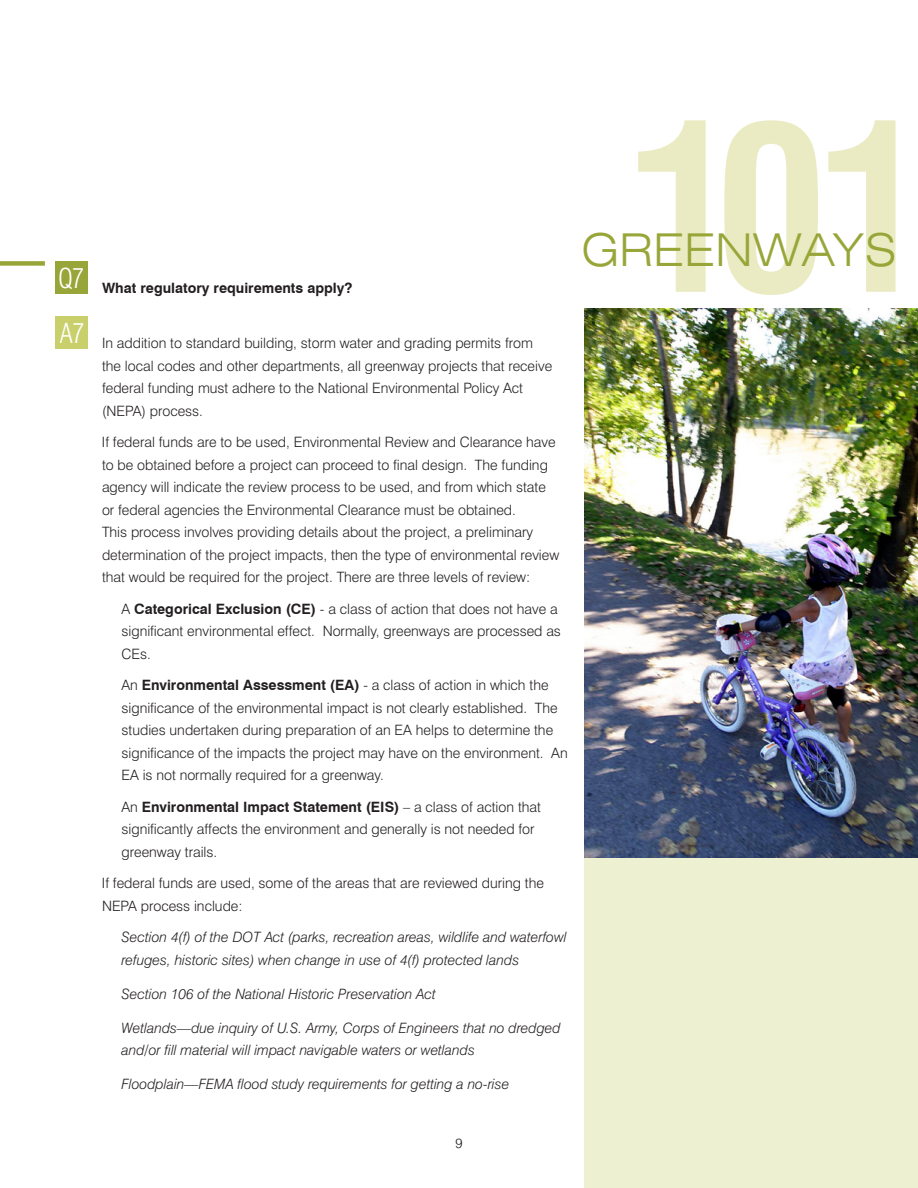
<style>
.page{position:relative;width:918px;height:1188px;background:#fff}
.page>*{position:absolute;margin:0;border:0;box-sizing:border-box;transform-origin:0 0}
.t1{font:300 expanded 45.15px "Swiss 721 BT";color:#98a639}
.t2{font:300 condensed 27px "Swiss 721 BT";color:#fff}
.t3{font:300 14.25px/22.5px "Swiss 721 BT";color:#231f20}
.t4{font:italic 300 14.25px/22.5px "Swiss 721 BT";color:#231f20}
.t5{font:700 14.25px "Swiss 721 BT";color:#231f20}
.t6{font:300 13.5px "Swiss 721 BT";color:#231f20}
.s1{font-weight:700}
</style>
<div class="page">
<svg style="left:55px;top:120px;width:862px;height:229px"></svg>
<div style="left:0;top:261px;width:45px;height:5px;background:#98a639"></div>
<div style="left:55px;top:316px;width:32px;height:32px;background:#c9cf6a"></div>
<div style="left:55px;top:261px;width:32px;height:32px;background:#98a639"></div>
<div style="left:584px;top:309px;width:334px;height:879px;background:#eef0d2"></div>
<img style="left:585px;top:309px;width:333px;height:549px">
<p class="t2" style="left:58px;top:262px;width:28px">Q7</p>
<p class="t2" style="left:60px;top:317px;width:27px">A7</p>
<p class="t5" style="left:102px;top:279px;width:252px">What regulatory requirements apply?</p>
<p class="t3" style="left:102px;top:332px;width:452px">In addition to standard building, storm water and grading permits from the local codes and other departments, all greenway projects that receive federal funding must adhere to the National Environmental Policy Act (NEPA) process.</p>
<p class="t3" style="left:102px;top:431px;width:459px">If federal funds are to be used, Environmental Review and Clearance have to be obtained before a project can proceed to final design. The funding agency will indicate the review process to be used, and from which state or federal agencies the Environmental Clearance must be obtained.<br>This process involves providing details about the project, a preliminary determination of the project impacts, then the type of environmental review that would be required for the project. There are three levels of review:</p>
<p class="t3" style="left:121px;top:598px;width:441px">A <span class="s1">Categorical Exclusion (CE)</span> - a class of action that does not have a significant environmental effect. Normally, greenways are processed as<br>CEs.</p>
<p class="t3" style="left:121px;top:674px;width:448px">An <span class="s1">Environmental Assessment (EA)</span> - a class of action in which the significance of the environmental impact is not clearly established. The studies undertaken during preparation of an EA helps to determine the significance of the impacts the project may have on the environment. An EA is not normally required for a greenway.</p>
<p class="t3" style="left:121px;top:796px;width:421px">An <span class="s1">Environmental Impact Statement (EIS)</span> – a class of action that significantly affects the environment and generally is not needed for greenway trails.</p>
<p class="t3" style="left:102px;top:872px;width:444px">If federal funds are used, some of the areas that are reviewed during the<br>NEPA process include:</p>
<p class="t4" style="left:122px;top:926px;width:447px">Section 4(f) of the DOT Act (parks, recreation areas, wildlife and waterfowl refuges, historic sites) when change in use of 4(f) protected lands</p>
<p class="t4" style="left:122px;top:983px;width:316px">Section 106 of the National Historic Preservation Act</p>
<p class="t4" style="left:122px;top:1016px;width:441px">Wetlands—due inquiry of U.S. Army, Corps of Engineers that no dredged and/or fill material will impact navigable waters or wetlands</p>
<p class="t4" style="left:122px;top:1073px;width:389px">Floodplain—FEMA flood study requirements for getting a no-rise</p>
<h1 class="t1" style="left:581px;top:223px;width:317px">GREENWAYS</h1>
<p class="t6" style="left:455px;top:1135px;width:9px">9</p>
</div>
